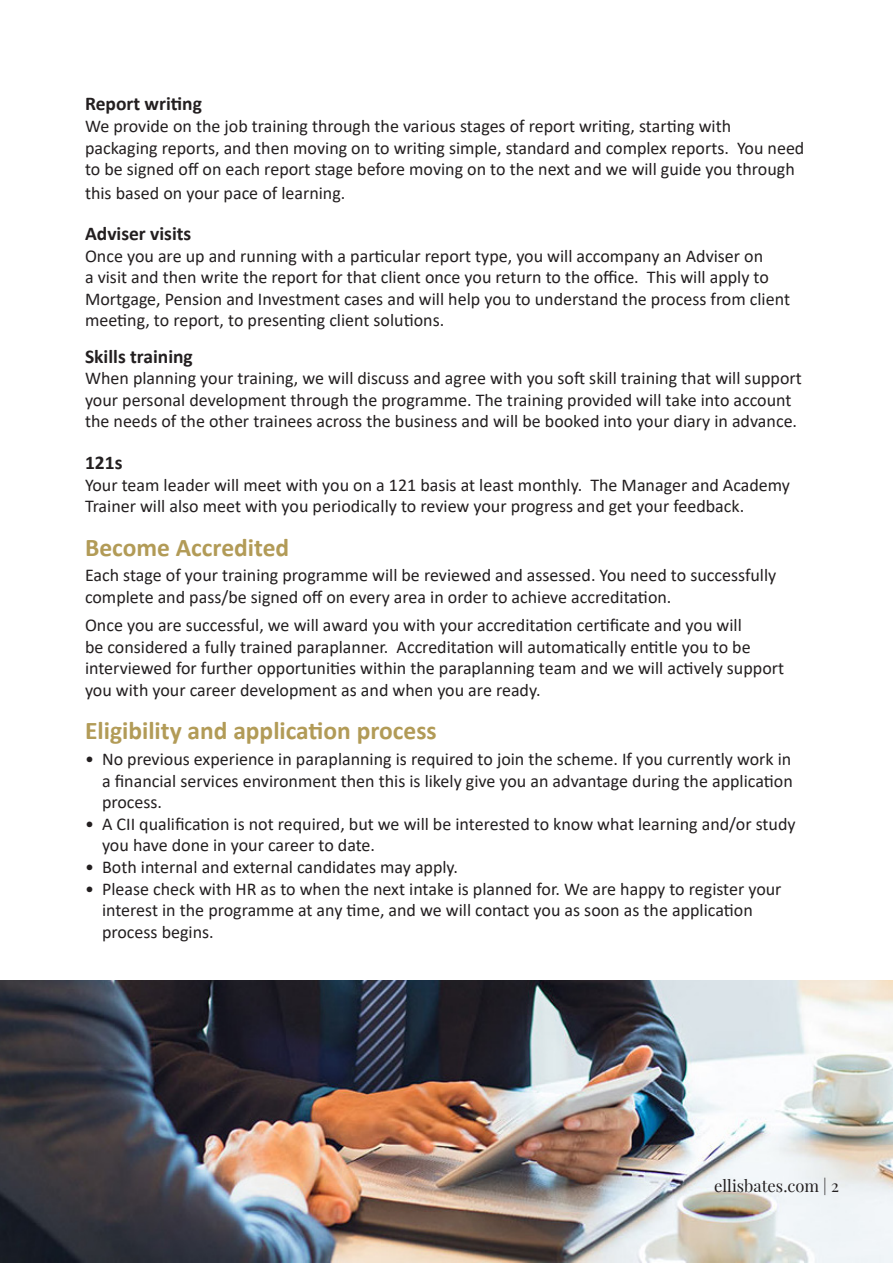
<style>
.page{position:relative;width:893px;height:1263px;background:#fff}
.page>*{position:absolute;margin:0;border:0;box-sizing:border-box;transform-origin:0 0}
.t1{font:700 25.5px "Calibri";color:#b29b57}
.t2{font:700 19.5px "Calibri";color:#231f20}
.t3{font:18px/21.6px "Calibri";color:#231f20}
.t4{font:16.5px "Playfair Display";color:#231f20}
</style>
<div class="page">
<img style="left:0;top:981px;width:893px;height:282px">
<p class="t2" style="left:85px;top:90px;width:118px">Report writing</p>
<p class="t3" style="left:85px;top:115px;width:721px">We provide on the job training through the various stages of report writing, starting with packaging reports, and then moving on to writing simple, standard and complex reports. You need to be signed off on each report stage before moving on to the next and we will guide you through</p>
<p class="t3" style="left:85px;top:181px;width:262px">this based on your pace of learning.</p>
<p class="t2" style="left:85px;top:220px;width:108px">Adviser visits</p>
<p class="t3" style="left:85px;top:244px;width:706px">Once you are up and running with a particular report type, you will accompany an Adviser on<br>a visit and then write the report for that client once you return to the office. This will apply to Mortgage, Pension and Investment cases and will help you to understand the process from client meeting, to report, to presenting client solutions.</p>
<p class="t2" style="left:85px;top:342px;width:109px">Skills training</p>
<p class="t3" style="left:85px;top:367px;width:718px">When planning your training, we will discuss and agree with you soft skill training that will support your personal development through the programme. The training provided will take into account the needs of the other trainees across the business and will be booked into your diary in advance.</p>
<p class="t2" style="left:85px;top:449px;width:39px">121s</p>
<p class="t3" style="left:85px;top:473px;width:706px">Your team leader will meet with you on a 121 basis at least monthly. The Manager and Academy<br>Trainer will also meet with you periodically to review your progress and get your feedback.</p>
<p class="t1" style="left:85px;top:529px;width:206px">Become Accredited</p>
<p class="t3" style="left:85px;top:564px;width:693px">Each stage of your training programme will be reviewed and assessed. You need to successfully complete and pass/be signed off on every area in order to achieve accreditation.</p>
<p class="t3" style="left:85px;top:614px;width:701px">Once you are successful, we will award you with your accreditation certificate and you will<br>be considered a fully trained paraplanner. Accreditation will automatically entitle you to be interviewed for further opportunities within the paraplanning team and we will actively support you with your career development as and when you are ready.</p>
<p class="t1" style="left:85px;top:713px;width:353px">Eligibility and application process</p>
<p class="t3" style="left:102px;top:748px;width:692px;text-align:justify;text-indent:-17px">• No previous experience in paraplanning is required to join the scheme. If you currently work in a financial services environment then this is likely give you an advantage during the application process.</p>
<p class="t3" style="left:102px;top:813px;width:695px;text-indent:-17px">• A CII qualification is not required, but we will be interested to know what learning and/or study you have done in your career to date.</p>
<p class="t3" style="left:85px;top:856px;width:375px">• Both internal and external candidates may apply.</p>
<p class="t3" style="left:102px;top:877px;width:681px;text-indent:-17px">• Please check with HR as to when the next intake is planned for. We are happy to register your interest in the programme at any time, and we will contact you as soon as the application process begins.</p>
<p class="t4" style="left:714px;top:1173px;width:126px">ellisbates.com | 2</p>
</div>
